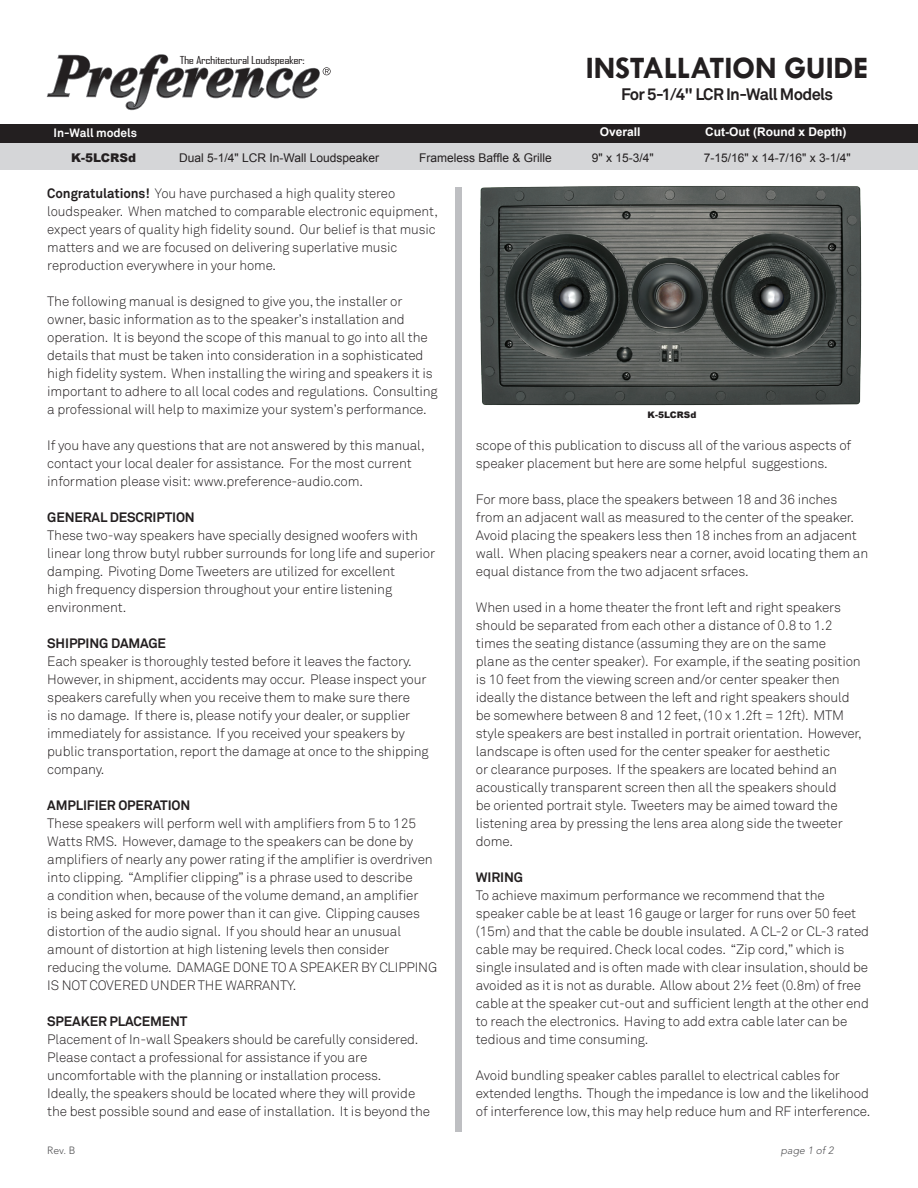
<style>
.page{position:relative;width:918px;height:1188px;background:#fff}
.page>*{position:absolute;margin:0;border:0;box-sizing:border-box;transform-origin:0 0}
.t1{font:700 31.5px "Tw Cen";letter-spacing:-.01em;color:#231f20}
.t2{font:700 16.5px "Akkurat";letter-spacing:-.04em;color:#231f20}
.t3{font:300 13.5px/18px "Akkurat";letter-spacing:-.01em;color:#231f20}
.t4{font:700 13.5px "Akkurat";letter-spacing:-.01em;color:#231f20}
.t5{font:12px "Arial";color:#231f20}
.t6{font:700 12px "Arial";color:#fff}
.t7{font:700 12px "Akkurat";letter-spacing:-.005em;color:#fff}
.t8{font:900 12px "Arial";color:#231f20}
.t9{font:10.5px "Agency FB";letter-spacing:-.03em;color:#231f20;scale:1.33 1}
.t10{font:italic 300 10.5px "Avenir LT Std";color:#535355}
.t11{font:300 10.5px "Avenir LT Std";color:#535355}
.t12{font:900 9px "Arial";color:#231f20}
.s1{font-weight:700}
</style>
<div class="page">
<div style="left:456px;top:187px;width:6px;height:945px;background:#bebfc2"></div>
<div style="left:0;top:128px;width:918px;height:42px;background:#d5d6d8"></div>
<div style="left:0;top:124px;width:918px;height:19px;background:#231f20"></div>
<svg style="left:46px;top:54px;width:285px;height:57px"></svg>
<hr style="left:0;top:140px;width:918px;height:3px;background:#fff">
<img style="left:480px;top:186px;width:382px;height:220px">
<p class="t7" style="left:54px;top:125px;width:85px">In-Wall models</p>
<p class="t9" style="left:180px;top:53px;width:96px">The Architectural Loudspeaker:</p>
<h1 class="t1" style="left:586px;top:49px;width:284px">INSTALLATION GUIDE</h1>
<p class="t2" style="left:621px;top:84px;width:214px">For 5-1/4" LCR In-Wall Models</p>
<p class="t6" style="left:600px;top:124px;width:42px">Overall</p>
<p class="t6" style="left:705px;top:124px;width:143px">Cut-Out (Round x Depth)</p>
<p class="t8" style="left:71px;top:149px;width:67px">K-5LCRSd</p>
<p class="t5" style="left:179px;top:150px;width:201px">Dual 5-1/4" LCR In-Wall Loudspeaker</p>
<p class="t5" style="left:419px;top:150px;width:134px">Frameless Baffle &amp; Grille</p>
<p class="t5" style="left:592px;top:150px;width:63px">9" x 15-3/4"</p>
<p class="t5" style="left:704px;top:150px;width:148px">7-15/16" x 14-7/16" x 3-1/4"</p>
<p class="t3" style="left:47px;top:185px;width:392px"><span class="s1">Congratulations!</span> You have purchased a high quality stereo loudspeaker. When matched to comparable electronic equipment, expect years of quality high fidelity sound. Our belief is that music matters and we are focused on delivering superlative music reproduction everywhere in your home.</p>
<p class="t3" style="left:47px;top:293px;width:392px">The following manual is designed to give you, the installer or owner, basic information as to the speaker’s installation and operation. It is beyond the scope of this manual to go into all the details that must be taken into consideration in a sophisticated high fidelity system. When installing the wiring and speakers it is important to adhere to all local codes and regulations. Consulting a professional will help to maximize your system’s performance.</p>
<p class="t3" style="left:47px;top:437px;width:379px">If you have any questions that are not answered by this manual, contact your local dealer for assistance. For the most current information please visit: www.preference-audio.com.</p>
<p class="t4" style="left:47px;top:509px;width:149px">GENERAL DESCRIPTION</p>
<p class="t3" style="left:47px;top:527px;width:390px">These two-way speakers have specially designed woofers with linear long throw butyl rubber surrounds for long life and superior damping. Pivoting Dome Tweeters are utilized for excellent<br>high frequency dispersion throughout your entire listening environment.</p>
<p class="t4" style="left:47px;top:635px;width:120px">SHIPPING DAMAGE</p>
<p class="t3" style="left:47px;top:653px;width:383px">Each speaker is thoroughly tested before it leaves the factory.<br>However, in shipment, accidents may occur. Please inspect your speakers carefully when you receive them to make sure there<br>is no damage. If there is, please notify your dealer, or supplier immediately for assistance. If you received your speakers by public transportation, report the damage at once to the shipping company.</p>
<p class="t4" style="left:47px;top:797px;width:145px">AMPLIFIER OPERATION</p>
<p class="t3" style="left:47px;top:815px;width:392px">These speakers will perform well with amplifiers from 5 to 125<br>Watts RMS. However, damage to the speakers can be done by amplifiers of nearly any power rating if the amplifier is overdriven into clipping. “Amplifier clipping” is a phrase used to describe<br>a condition when, because of the volume demand, an amplifier<br>is being asked for more power than it can give. Clipping causes distortion of the audio signal. If you should hear an unusual amount of distortion at high listening levels then consider reducing the volume. DAMAGE DONE TO A SPEAKER BY CLIPPING IS NOT COVERED UNDER THE WARRANTY.</p>
<p class="t4" style="left:47px;top:1013px;width:142px">SPEAKER PLACEMENT</p>
<p class="t3" style="left:47px;top:1031px;width:384px">Placement of In-wall Speakers should be carefully considered.<br>Please contact a professional for assistance if you are uncomfortable with the planning or installation process.<br>Ideally, the speakers should be located where they will provide the best possible sound and ease of installation. It is beyond the</p>
<p class="t12" style="left:648px;top:408px;width:50px">K-5LCRSd</p>
<p class="t3" style="left:476px;top:437px;width:377px">scope of this publication to discuss all of the various aspects of speaker placement but here are some helpful suggestions.</p>
<p class="t3" style="left:476px;top:491px;width:394px">For more bass, place the speakers between 18 and 36 inches from an adjacent wall as measured to the center of the speaker.<br>Avoid placing the speakers less then 18 inches from an adjacent wall. When placing speakers near a corner, avoid locating them an equal distance from the two adjacent srfaces.</p>
<p class="t3" style="left:476px;top:599px;width:388px">When used in a home theater the front left and right speakers should be separated from each other a distance of 0.8 to 1.2 times the seating distance (assuming they are on the same plane as the center speaker). For example, if the seating position is 10 feet from the viewing screen and/or center speaker then ideally the distance between the left and right speakers should be somewhere between 8 and 12 feet, (10 x 1.2ft = 12ft). MTM style speakers are best installed in portrait orientation. However, landscape is often used for the center speaker for aesthetic<br>or clearance purposes. If the speakers are located behind an acoustically transparent screen then all the speakers should<br>be oriented portrait style. Tweeters may be aimed toward the listening area by pressing the lens area along side the tweeter dome.</p>
<p class="t4" style="left:476px;top:869px;width:49px">WIRING</p>
<p class="t3" style="left:476px;top:887px;width:395px">To achieve maximum performance we recommend that the speaker cable be at least 16 gauge or larger for runs over 50 feet (15m) and that the cable be double insulated. A CL-2 or CL-3 rated cable may be required. Check local codes. “Zip cord,” which is single insulated and is often made with clear insulation, should be avoided as it is not as durable. Allow about 2½ feet (0.8m) of free cable at the speaker cut-out and sufficient length at the other end to reach the electronics. Having to add extra cable later can be tedious and time consuming.</p>
<p class="t3" style="left:476px;top:1067px;width:396px">Avoid bundling speaker cables parallel to electrical cables for extended lengths. Though the impedance is low and the likelihood of interference low, this may help reduce hum and RF interference.</p>
<p class="t11" style="left:47px;top:1144px;width:30px">Rev. B</p>
<p class="t10" style="left:781px;top:1144px;width:54px">page 1 of 2</p>
</div>
